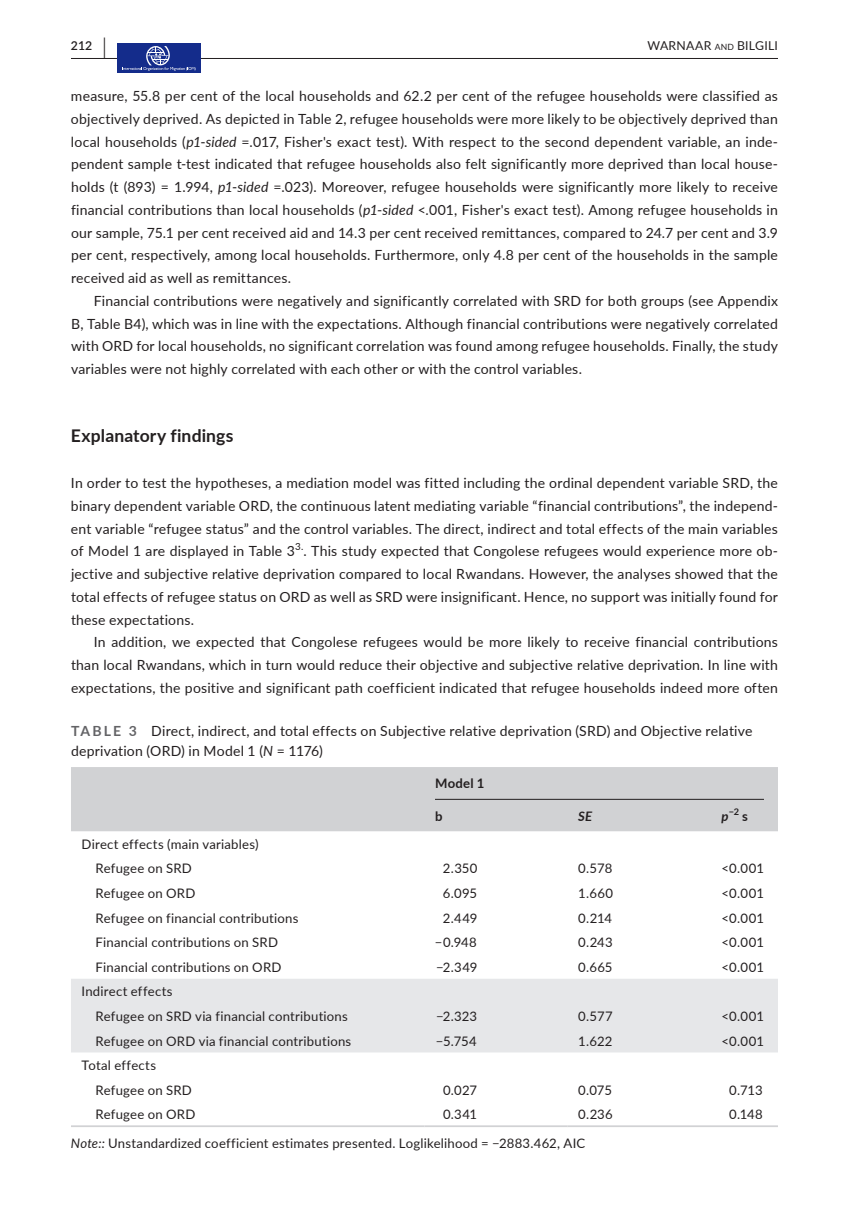
<style>
.page{position:relative;width:849px;height:1221px;background:#fff}
.page>*{position:absolute;margin:0;border:0;box-sizing:border-box;transform-origin:0 0}
.t1{font:700 17.5px "Lato";letter-spacing:.01em;color:#231f20}
.t2{font:14px/22.8px "Lato";letter-spacing:.015em;color:#231f20;text-align:justify}
.t3{font:13.12px/24.5px "Lato";letter-spacing:.015em;color:#231f20}
.t4{font:700 13.12px "Lato";letter-spacing:.02em;color:#231f20}
.t5{font:italic 700 13.12px "Lato";color:#231f20}
.t6{font:12.25px "Lato";letter-spacing:.02em;color:#231f20}
.t7{font:600 12.25px "Lato";color:#231f20}
.t8{font:9.8px "Lato";color:#231f20}
.t9{font:700 9.1px "Lato";color:#231f20}
.s1{font-size:22.75px}
.s2{font-size:8.58px}
.s3{font-style:italic}
.s4{font-weight:700;color:#636366}
</style>
<div class="page">
<hr style="left:71px;top:58px;width:706px;height:1px;background:#231f20">
<div style="left:117px;top:44px;width:83px;height:29px;background:#142c8b"></div>
<svg style="left:123px;top:46px;width:72px;height:25px"></svg>
<div style="left:71px;top:767px;width:706px;height:64px;background:#d1d2d4"></div>
<div style="left:71px;top:979px;width:706px;height:73px;background:#e6e7e9"></div>
<hr style="left:71px;top:1125px;width:353px;height:1px;background:#d1d2d4">
<hr style="left:424px;top:1125px;width:143px;height:1px;background:#d1d2d4">
<hr style="left:567px;top:1125px;width:143px;height:1px;background:#d1d2d4">
<hr style="left:710px;top:1125px;width:67px;height:1px;background:#d1d2d4">
<hr style="left:435px;top:798px;width:328px;height:1px;background:#231f20">
<p class="t7" style="left:71px;top:37px;width:36px">212 <span class="s1">|</span></p>
<p class="t6" style="left:647px;top:37px;width:132px">WARNAAR <span class="s2">an d</span> BILGILI</p>
<p class="t2" style="left:71px;top:84px;width:708px">measure, 55.8 per cent of the local households and 62.2 per cent of the refugee households were classified as objectively deprived. As depicted in Table 2, refugee households were more likely to be objectively deprived than local households (<span class="s3">p1</span>-<span class="s3">sided</span> =.017, Fisher's exact test). With respect to the second dependent variable, an inde&shy;pendent sample t-test indicated that refugee households also felt significantly more deprived than local house&shy;holds (t (893) = 1.994, <span class="s3">p1</span>-<span class="s3">sided</span> =.023). Moreover, refugee households were significantly more likely to receive financial contributions than local households (<span class="s3">p1</span>-<span class="s3">sided</span> &lt;.001, Fisher's exact test). Among refugee households in our sample, 75.1 per cent received aid and 14.3 per cent received remittances, compared to 24.7 per cent and 3.9 per cent, respectively, among local households. Furthermore, only 4.8 per cent of the households in the sample received aid as well as remittances.</p>
<p class="t2" style="left:71px;top:289px;width:708px;text-indent:23px">Financial contributions were negatively and significantly correlated with SRD for both groups (see Appendix B, Table B4), which was in line with the expectations. Although financial contributions were negatively correlated with ORD for local households, no significant correlation was found among refugee households. Finally, the study variables were not highly correlated with each other or with the control variables.</p>
<p class="t1" style="left:71px;top:423px;width:164px">Explanatory findings</p>
<p class="t2" style="left:71px;top:471px;width:708px">In order to test the hypotheses, a mediation model was fitted including the ordinal dependent variable SRD, the binary dependent variable ORD, the continuous latent mediating variable “financial contributions”, the independ&shy;ent variable “refugee status” and the control variables. The direct, indirect and total effects of the main variables of Model 1 are displayed in Table 3</p>
<p class="t8" style="left:295px;top:539px;width:10px">3.</p>
<p class="t2" style="left:71px;top:539px;width:708px;text-indent:232px">. This study expected that Congolese refugees would experience more ob&shy;jective and subjective relative deprivation compared to local Rwandans. However, the analyses showed that the total effects of refugee status on ORD as well as SRD were insignificant. Hence, no support was initially found for these expectations.</p>
<p class="t2" style="left:71px;top:630px;width:708px;text-indent:23px">In addition, we expected that Congolese refugees would be more likely to receive financial contributions than local Rwandans, which in turn would reduce their objective and subjective relative deprivation. In line with expectations, the positive and significant path coefficient indicated that refugee households indeed more often</p>
<p class="t2" style="left:71px;top:721px;width:682px;line-height:19.2px"><span class="s4">TABLE 3</span> Direct, indirect, and total effects on Subjective relative deprivation (SRD) and Objective relative deprivation (ORD) in Model 1 (<span class="s3">N</span> = 1176)</p>
<p class="t4" style="left:435px;top:774px;width:51px">Model 1</p>
<p class="t4" style="left:435px;top:806px;width:9px">b</p>
<p class="t5" style="left:578px;top:806px;width:16px">SE</p>
<p class="t5" style="left:721px;top:806px;width:9px">p</p>
<p class="t9" style="left:728px;top:804px;width:12px">−2</p>
<p class="t4" style="left:742px;top:806px;width:7px">s</p>
<p class="t3" style="left:95px;top:831px;width:164px;text-indent:-14px">Direct effects (main variables)<br>Refugee on SRD</p>
<p class="t3" style="left:443px;top:855px;width:36px">2.350</p>
<p class="t3" style="left:578px;top:855px;width:36px">0.578</p>
<p class="t3" style="left:721px;top:855px;width:44px">&lt;0.001</p>
<p class="t3" style="left:95px;top:880px;width:101px">Refugee on ORD</p>
<p class="t3" style="left:443px;top:880px;width:36px">6.095</p>
<p class="t3" style="left:578px;top:880px;width:36px">1.660</p>
<p class="t3" style="left:721px;top:880px;width:44px">&lt;0.001</p>
<p class="t3" style="left:95px;top:905px;width:204px">Refugee on financial contributions</p>
<p class="t3" style="left:443px;top:905px;width:36px">2.449</p>
<p class="t3" style="left:578px;top:905px;width:35px">0.214</p>
<p class="t3" style="left:721px;top:905px;width:44px">&lt;0.001</p>
<p class="t3" style="left:95px;top:929px;width:184px">Financial contributions on SRD</p>
<p class="t3" style="left:435px;top:929px;width:43px">−0.948</p>
<p class="t3" style="left:578px;top:929px;width:36px">0.243</p>
<p class="t3" style="left:721px;top:929px;width:44px">&lt;0.001</p>
<p class="t3" style="left:95px;top:954px;width:187px">Financial contributions on ORD</p>
<p class="t3" style="left:436px;top:954px;width:43px">−2.349</p>
<p class="t3" style="left:578px;top:954px;width:36px">0.665</p>
<p class="t3" style="left:721px;top:954px;width:44px">&lt;0.001</p>
<p class="t3" style="left:95px;top:978px;width:254px;text-indent:-14px">Indirect effects<br>Refugee on SRD via financial contributions</p>
<p class="t3" style="left:436px;top:1003px;width:43px">−2.323</p>
<p class="t3" style="left:578px;top:1003px;width:36px">0.577</p>
<p class="t3" style="left:721px;top:1003px;width:44px">&lt;0.001</p>
<p class="t3" style="left:95px;top:1027px;width:257px">Refugee on ORD via financial contributions</p>
<p class="t3" style="left:435px;top:1027px;width:43px">−5.754</p>
<p class="t3" style="left:578px;top:1027px;width:36px">1.622</p>
<p class="t3" style="left:721px;top:1027px;width:44px">&lt;0.001</p>
<p class="t3" style="left:95px;top:1052px;width:98px;text-indent:-14px">Total effects<br>Refugee on SRD</p>
<p class="t3" style="left:443px;top:1077px;width:36px">0.027</p>
<p class="t3" style="left:578px;top:1077px;width:35px">0.075</p>
<p class="t3" style="left:729px;top:1077px;width:35px">0.713</p>
<p class="t3" style="left:95px;top:1101px;width:101px">Refugee on ORD</p>
<p class="t3" style="left:443px;top:1101px;width:36px">0.341</p>
<p class="t3" style="left:578px;top:1101px;width:36px">0.236</p>
<p class="t3" style="left:729px;top:1101px;width:35px">0.148</p>
<p class="t3" style="left:71px;top:1130px;width:516px"><span class="s3">Note::</span> Unstandardized coefficient estimates presented. Loglikelihood = −2883.462, AIC</p>
</div>
